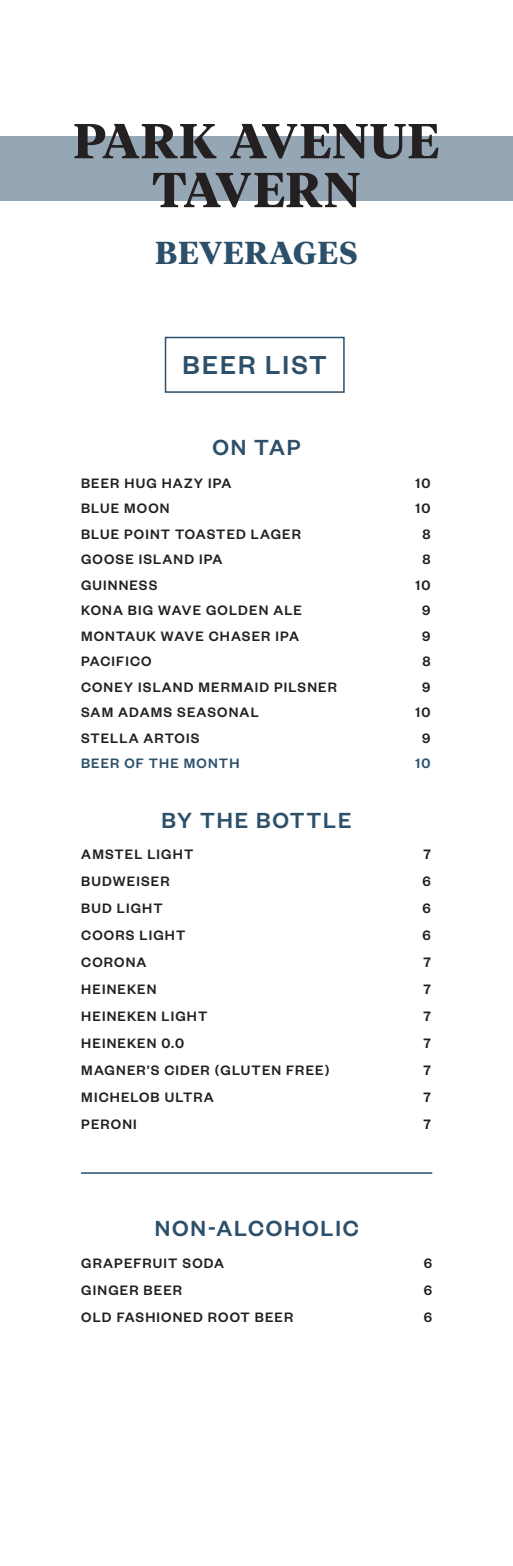
<style>
.page{position:relative;width:513px;height:1566px;background:#fff}
.page>*{position:absolute;margin:0;border:0;box-sizing:border-box;transform-origin:0 0}
.t1{font:700 31.65px "Tiempos Headline";letter-spacing:.025em;color:#2c4f6a}
.t2{font:500 28.5px "Founders Grotesk";letter-spacing:.075em;color:#2c4f6a}
.t3{font:500 24px "Founders Grotesk";letter-spacing:.075em;color:#2c4f6a}
.t4{font:500 15px "Founders Grotesk";letter-spacing:.075em;color:#231f20}
.t5{font:500 15px "Founders Grotesk";letter-spacing:.075em;color:#2b506b}
</style>
<div class="page">
<div style="left:0;top:136px;width:513px;height:64px;background:#95a7b4"></div>
<svg style="left:74px;top:124px;width:142px;height:34px"></svg>
<svg style="left:230px;top:124px;width:209px;height:35px"></svg>
<svg style="left:153px;top:173px;width:207px;height:34px"></svg>
<div style="left:165px;top:337px;width:180px;height:56px;border:2px solid #2c4f6a"></div>
<hr style="left:81px;top:1172px;width:351px;height:2px;background:#2b506b">
<p class="t1" style="left:155px;top:230px;width:204px">BEVERAGES</p>
<p class="t2" style="left:182px;top:347px;width:146px">BEER LIST</p>
<p class="t3" style="left:212px;top:433px;width:90px">ON TAP</p>
<p class="t4" style="left:81px;top:474px;width:152px">BEER HUG HAZY IPA</p>
<p class="t4" style="left:416px;top:474px;width:16px">10</p>
<p class="t4" style="left:81px;top:499px;width:90px">BLUE MOON</p>
<p class="t4" style="left:416px;top:499px;width:16px">10</p>
<p class="t4" style="left:81px;top:525px;width:222px">BLUE POINT TOASTED LAGER</p>
<p class="t4" style="left:422px;top:525px;width:10px">8</p>
<p class="t4" style="left:81px;top:550px;width:143px">GOOSE ISLAND IPA</p>
<p class="t4" style="left:422px;top:550px;width:10px">8</p>
<p class="t4" style="left:81px;top:576px;width:78px">GUINNESS</p>
<p class="t4" style="left:416px;top:576px;width:16px">10</p>
<p class="t4" style="left:81px;top:601px;width:222px">KONA BIG WAVE GOLDEN ALE</p>
<p class="t4" style="left:422px;top:601px;width:10px">9</p>
<p class="t4" style="left:81px;top:627px;width:220px">MONTAUK WAVE CHASER IPA</p>
<p class="t4" style="left:422px;top:627px;width:10px">9</p>
<p class="t4" style="left:81px;top:652px;width:72px">PACIFICO</p>
<p class="t4" style="left:422px;top:652px;width:10px">8</p>
<p class="t4" style="left:81px;top:678px;width:258px">CONEY ISLAND MERMAID PILSNER</p>
<p class="t4" style="left:422px;top:678px;width:10px">9</p>
<p class="t4" style="left:81px;top:703px;width:179px">SAM ADAMS SEASONAL</p>
<p class="t4" style="left:416px;top:703px;width:16px">10</p>
<p class="t4" style="left:81px;top:729px;width:120px">STELLA ARTOIS</p>
<p class="t4" style="left:422px;top:729px;width:10px">9</p>
<p class="t5" style="left:81px;top:754px;width:160px">BEER OF THE MONTH</p>
<p class="t5" style="left:416px;top:754px;width:16px">10</p>
<p class="t3" style="left:162px;top:805px;width:191px">BY THE BOTTLE</p>
<p class="t4" style="left:81px;top:845px;width:114px">AMSTEL LIGHT</p>
<p class="t4" style="left:423px;top:845px;width:9px">7</p>
<p class="t4" style="left:81px;top:872px;width:90px">BUDWEISER</p>
<p class="t4" style="left:422px;top:872px;width:10px">6</p>
<p class="t4" style="left:81px;top:899px;width:83px">BUD LIGHT</p>
<p class="t4" style="left:422px;top:899px;width:10px">6</p>
<p class="t4" style="left:81px;top:926px;width:106px">COORS LIGHT</p>
<p class="t4" style="left:422px;top:926px;width:10px">6</p>
<p class="t4" style="left:81px;top:953px;width:67px">CORONA</p>
<p class="t4" style="left:423px;top:953px;width:9px">7</p>
<p class="t4" style="left:81px;top:980px;width:77px">HEINEKEN</p>
<p class="t4" style="left:423px;top:980px;width:9px">7</p>
<p class="t4" style="left:81px;top:1007px;width:128px">HEINEKEN LIGHT</p>
<p class="t4" style="left:423px;top:1007px;width:9px">7</p>
<p class="t4" style="left:81px;top:1034px;width:104px">HEINEKEN 0.0</p>
<p class="t4" style="left:423px;top:1034px;width:9px">7</p>
<p class="t4" style="left:81px;top:1061px;width:250px">MAGNER’S CIDER (GLUTEN FREE)</p>
<p class="t4" style="left:423px;top:1061px;width:9px">7</p>
<p class="t4" style="left:81px;top:1088px;width:134px">MICHELOB ULTRA</p>
<p class="t4" style="left:423px;top:1088px;width:9px">7</p>
<p class="t4" style="left:81px;top:1115px;width:57px">PERONI</p>
<p class="t4" style="left:423px;top:1115px;width:9px">7</p>
<p class="t3" style="left:155px;top:1214px;width:206px">NON-ALCOHOLIC</p>
<p class="t4" style="left:81px;top:1254px;width:144px">GRAPEFRUIT SODA</p>
<p class="t4" style="left:424px;top:1254px;width:10px">6</p>
<p class="t4" style="left:81px;top:1281px;width:102px">GINGER BEER</p>
<p class="t4" style="left:424px;top:1281px;width:10px">6</p>
<p class="t4" style="left:81px;top:1308px;width:214px">OLD FASHIONED ROOT BEER</p>
<p class="t4" style="left:424px;top:1308px;width:10px">6</p>
</div>
